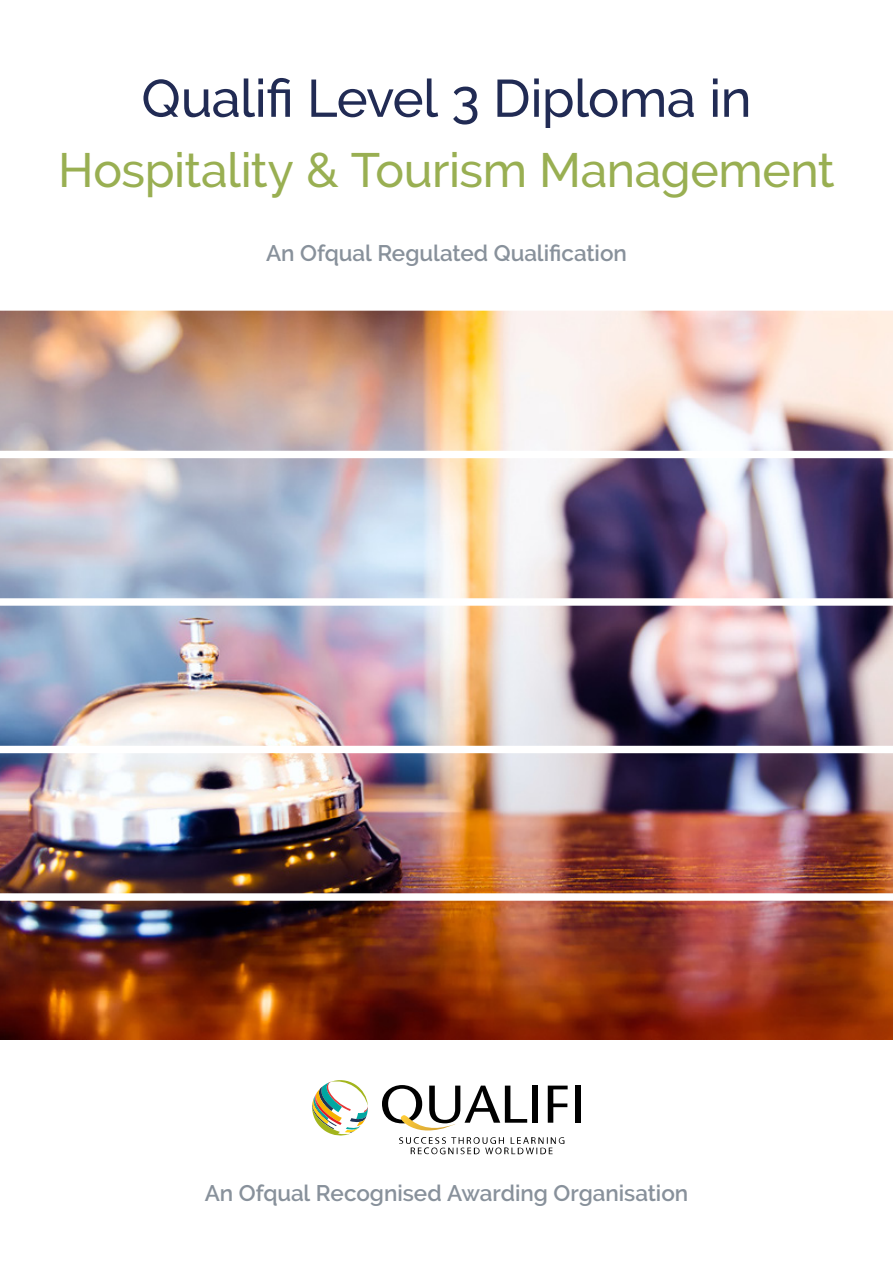
<style>
.page{position:relative;width:893px;height:1263px;background:#fff}
.page>*{position:absolute;margin:0;border:0;box-sizing:border-box;transform-origin:0 0}
.t1{font:500 52.5px "Raleway";letter-spacing:-.01em;color:#212b54}
.t2{font:500 48px "Raleway";letter-spacing:-.01em;color:#99af52}
.t3{font:600 22.5px "Raleway";letter-spacing:-.005em;color:#88919b}
</style>
<div class="page">
<img style="left:0;top:310px;width:893px;height:141px">
<img style="left:0;top:458px;width:893px;height:141px">
<img style="left:0;top:605px;width:893px;height:141px">
<img style="left:0;top:753px;width:893px;height:141px">
<img style="left:0;top:900px;width:893px;height:140px">
<svg style="left:312px;top:1080px;width:56px;height:55px"></svg>
<div style="left:533px;top:1085px;width:5px;height:38px;background:#000"></div>
<svg style="left:548px;top:1085px;width:20px;height:38px"></svg>
<div style="left:575px;top:1085px;width:6px;height:38px;background:#000"></div>
<svg style="left:382px;top:1085px;width:145px;height:46px"></svg>
<svg style="left:399px;top:1137px;width:165px;height:17px"></svg>
<h1 class="t1" style="left:141px;top:68px;width:612px">Qualifi Level 3 Diploma in</h1>
<h2 class="t2" style="left:58px;top:143px;width:778px">Hospitality &amp; Tourism Management</h2>
<p class="t3" style="left:266px;top:240px;width:362px">An Ofqual Regulated Qualification</p>
<p class="t3" style="left:205px;top:1180px;width:485px">An Ofqual Recognised Awarding Organisation</p>
</div>
